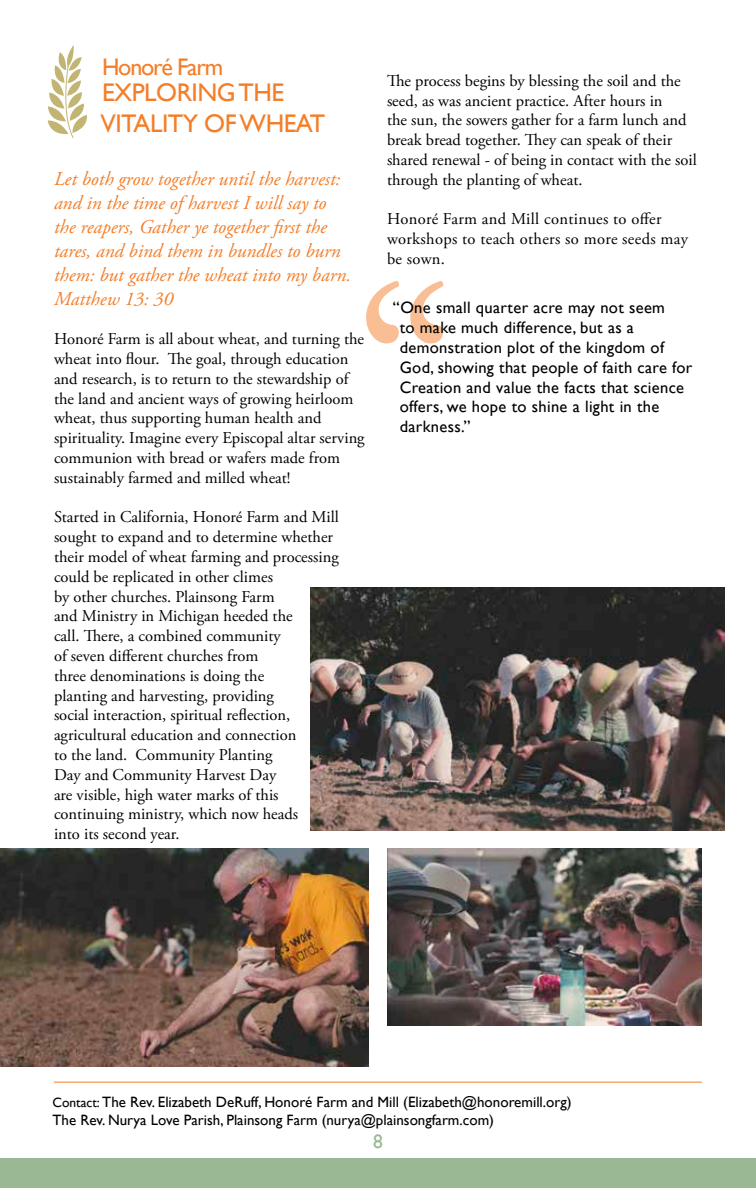
<style>
.page{position:relative;width:756px;height:1188px;background:#fff}
.page>*{position:absolute;margin:0;border:0;box-sizing:border-box;transform-origin:0 0}
.t1{font:25.5px/30.6px "Gill Sans";letter-spacing:-.02em;color:#f47e28}
.t2{font:24px "Gill Sans";letter-spacing:-.05em;color:#f47e28}
.t3{font:italic 19.5px/24px "Adobe Garamond Pro";color:#f47e28}
.t4{font:19.5px "Gill Sans";color:#9ab893}
.t5{font:16.5px/19.8px "Adobe Garamond Pro";color:#000}
.t6{font:16.5px/19.8px "Gill Sans";letter-spacing:.02em;color:#000}
.t7{font:16.5px/19.8px "Adobe Garamond Pro";letter-spacing:.02em;color:#000}
.t8{font:15px/18px "Gill Sans";color:#000}
.s1{font-size:13.5px}
</style>
<div class="page">
<div style="left:0;top:1158px;width:756px;height:30px;background:#9ab893"></div>
<svg style="left:48px;top:45px;width:39px;height:93px"></svg>
<img style="left:310px;top:588px;width:414px;height:242px">
<img style="left:0;top:849px;width:369px;height:218px">
<img style="left:388px;top:849px;width:313px;height:176px">
<svg style="left:366px;top:281px;width:78px;height:62px"></svg>
<hr style="left:54px;top:1082px;width:648px;height:1px;background:#f47e28">
<h2 class="t2" style="left:102px;top:53px;width:123px">Honoré Farm</h2>
<h1 class="t1" style="left:100px;top:78px;width:226px">EXPLORING THE<br>VITALITY OF WHEAT</h1>
<p class="t3" style="left:54px;top:167px;width:299px">Let both grow together until the harvest: and in the time of harvest I will say to the reapers, Gather ye together first the tares, and bind them in bundles to burn them: but gather the wheat into my barn.<br>Matthew 13: 30</p>
<p class="t5" style="left:54px;top:330px;width:312px">Honoré Farm is all about wheat, and turning the wheat into flour. The goal, through education and research, is to return to the stewardship of the land and ancient ways of growing heirloom wheat, thus supporting human health and spirituality. Imagine every Episcopal altar serving communion with bread or wafers made from sustainably farmed and milled wheat!</p>
<p class="t5" style="left:54px;top:508px;width:286px">Started in California, Honoré Farm and Mill sought to expand and to determine whether their model of wheat farming and processing could be replicated in other climes<br>by other churches. Plainsong Farm<br>and Ministry in Michigan heeded the<br>call. There, a combined community<br>of seven different churches from<br>three denominations is doing the<br>planting and harvesting, providing<br>social interaction, spiritual reflection, agricultural education and connection<br>to the land. Community Planting<br>Day and Community Harvest Day<br>are visible, high water marks of this continuing ministry, which now heads<br>into its second year.</p>
<p class="t5" style="left:387px;top:71px;width:311px">The process begins by blessing the soil and the seed, as was ancient practice. After hours in<br>the sun, the sowers gather for a farm lunch and break bread together. They can speak of their shared renewal - of being in contact with the soil through the planting of wheat.</p>
<p class="t7" style="left:387px;top:210px;width:303px">Honoré Farm and Mill continues to offer workshops to teach others so more seeds may be sown.</p>
<p class="t6" style="left:400px;top:298px;width:294px;text-indent:-7px">“One small quarter acre may not seem<br>to make much difference, but as a demonstration plot of the kingdom of God, showing that people of faith care for Creation and value the facts that science offers, we hope to shine a light in the darkness.”</p>
<p class="t8" style="left:52px;top:1093px;width:521px"><span class="s1">Contact:</span> The Rev. Elizabeth DeRuff, Honoré Farm and Mill (Elizabeth@honoremill.org)<br>The Rev. Nurya Love Parish, Plainsong Farm (nurya@plainsongfarm.com)</p>
<p class="t4" style="left:373px;top:1130px;width:11px">8</p>
</div>
